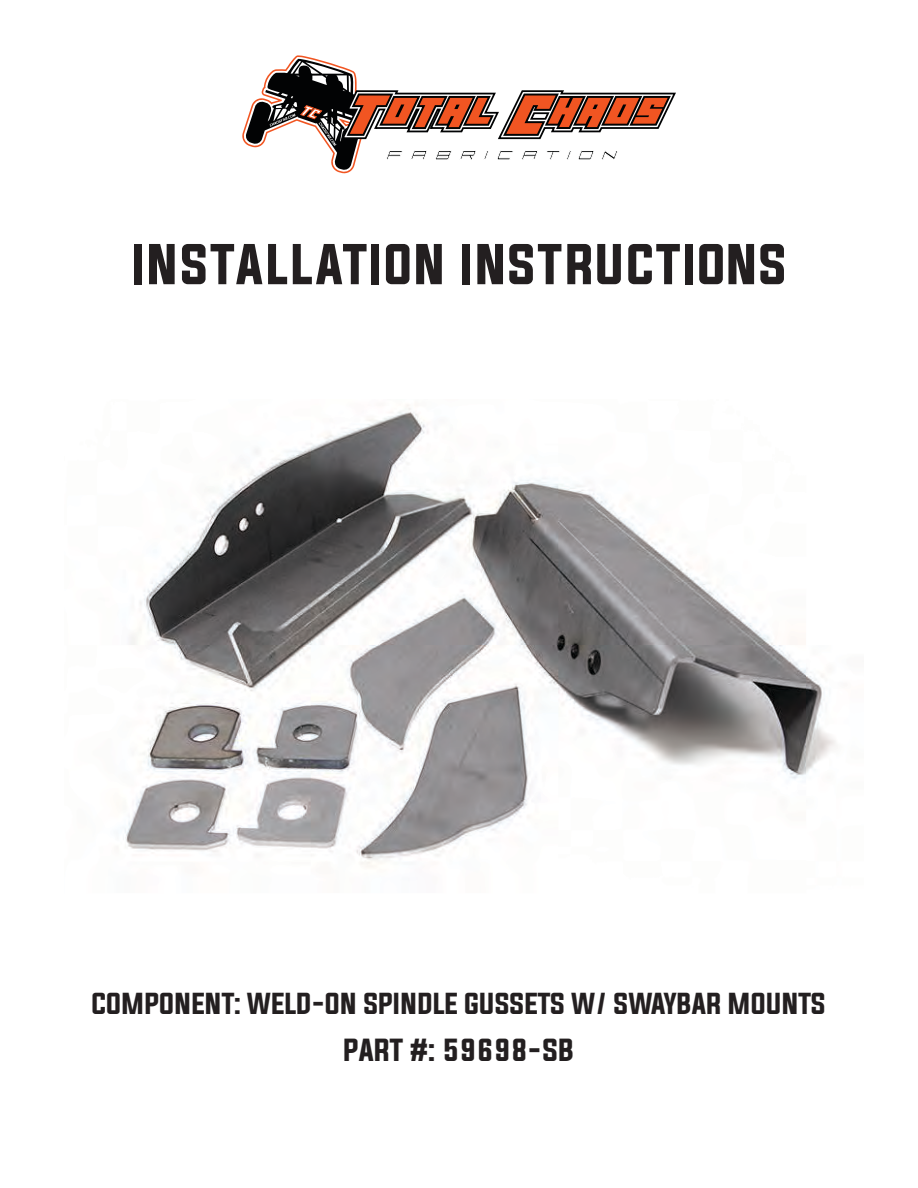
<style>
.page{position:relative;width:918px;height:1188px;background:#fff}
.page>*{position:absolute;margin:0;border:0;box-sizing:border-box;transform-origin:0 0}
.t1{font:51.3px "Evogria";color:#231f20}
.t2{font:27px "Evogria";color:#231f20}
.t3{font:25.65px "Evogria";color:#231f20}
</style>
<div class="page">
<hr style="left:0;top:0;width:1px;height:81px;background:#231f20">
<img style="left:124px;top:404px;width:712px;height:464px">
<svg style="left:242px;top:55px;width:434px;height:119px"></svg>
<h1 class="t1" style="left:131px;top:227px;width:658px">INSTALLATION INSTRUCTIONS</h1>
<p class="t3" style="left:92px;top:985px;width:736px">COMPONENT: WELD-ON SPINDLE GUSSETS W/ SWAYBAR MOUNTS</p>
<p class="t2" style="left:344px;top:1031px;width:232px">PART #: 59698-SB</p>
</div>
